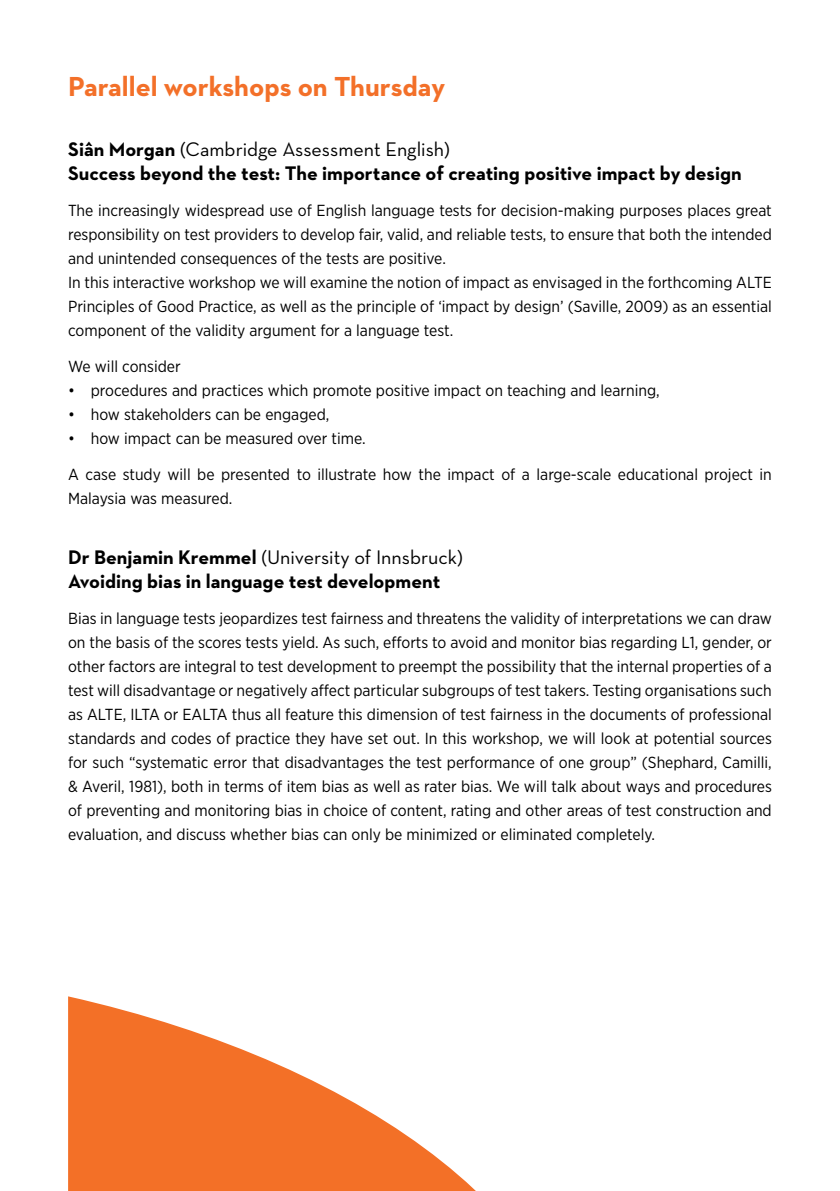
<style>
.page{position:relative;width:840px;height:1191px;background:#fff}
.page>*{position:absolute;margin:0;border:0;box-sizing:border-box;transform-origin:0 0}
.t1{font:700 28px "Neutraface 2 Text";color:#f37029}
.t2{font:700 20px "Neutraface 2 Text";color:#000}
.t3{font:20px "Neutra Text";color:#000}
.t4{font:16px/24px "Gotham Narrow";color:#000}
.s1{font-family:"Neutraface 2 Text";font-weight:700}
</style>
<div class="page">
<svg style="left:68px;top:996px;width:408px;height:195px;fill:#f37027"></svg>
<h1 class="t1" style="left:68px;top:69px;width:378px">Parallel workshops on Thursday</h1>
<p class="t3" style="left:68px;top:137px;width:383px"><span class="s1">Siân Morgan</span> (Cambridge Assessment English)</p>
<p class="t2" style="left:68px;top:160px;width:674px">Success beyond the test: The importance of creating positive impact by design</p>
<p class="t4" style="left:68px;top:198px;width:705px">The increasingly widespread use of English language tests for decision-making purposes places great responsibility on test providers to develop fair, valid, and reliable tests, to ensure that both the intended and unintended consequences of the tests are positive.<br>In this interactive workshop we will examine the notion of impact as envisaged in the forthcoming ALTE Principles of Good Practice, as well as the principle of ‘impact by design’ (Saville, 2009) as an essential component of the validity argument for a language test.</p>
<p class="t4" style="left:68px;top:354px;width:114px">We will consider</p>
<p class="t4" style="left:68px;top:378px;width:592px">• procedures and practices which promote positive impact on teaching and learning,</p>
<p class="t4" style="left:68px;top:402px;width:262px">• how stakeholders can be engaged,</p>
<p class="t4" style="left:68px;top:426px;width:299px">• how impact can be measured over time.</p>
<p class="t4" style="left:68px;top:462px;width:704px">A case study will be presented to illustrate how the impact of a large-scale educational project in<br>Malaysia was measured.</p>
<p class="t3" style="left:68px;top:545px;width:396px"><span class="s1">Dr Benjamin Kremmel</span> (University of Innsbruck)</p>
<p class="t2" style="left:68px;top:568px;width:373px">Avoiding bias in language test development</p>
<p class="t4" style="left:68px;top:606px;width:705px;text-align:justify">Bias in language tests jeopardizes test fairness and threatens the validity of interpretations we can draw on the basis of the scores tests yield. As such, efforts to avoid and monitor bias regarding L1, gender, or other factors are integral to test development to preempt the possibility that the internal properties of a test will disadvantage or negatively affect particular subgroups of test takers. Testing organisations such as ALTE, ILTA or EALTA thus all feature this dimension of test fairness in the documents of professional standards and codes of practice they have set out. In this workshop, we will look at potential sources for such “systematic error that disadvantages the test performance of one group” (Shephard, Camilli, &amp; Averil, 1981), both in terms of item bias as well as rater bias. We will talk about ways and procedures of preventing and monitoring bias in choice of content, rating and other areas of test construction and evaluation, and discuss whether bias can only be minimized or eliminated completely.</p>
</div>
